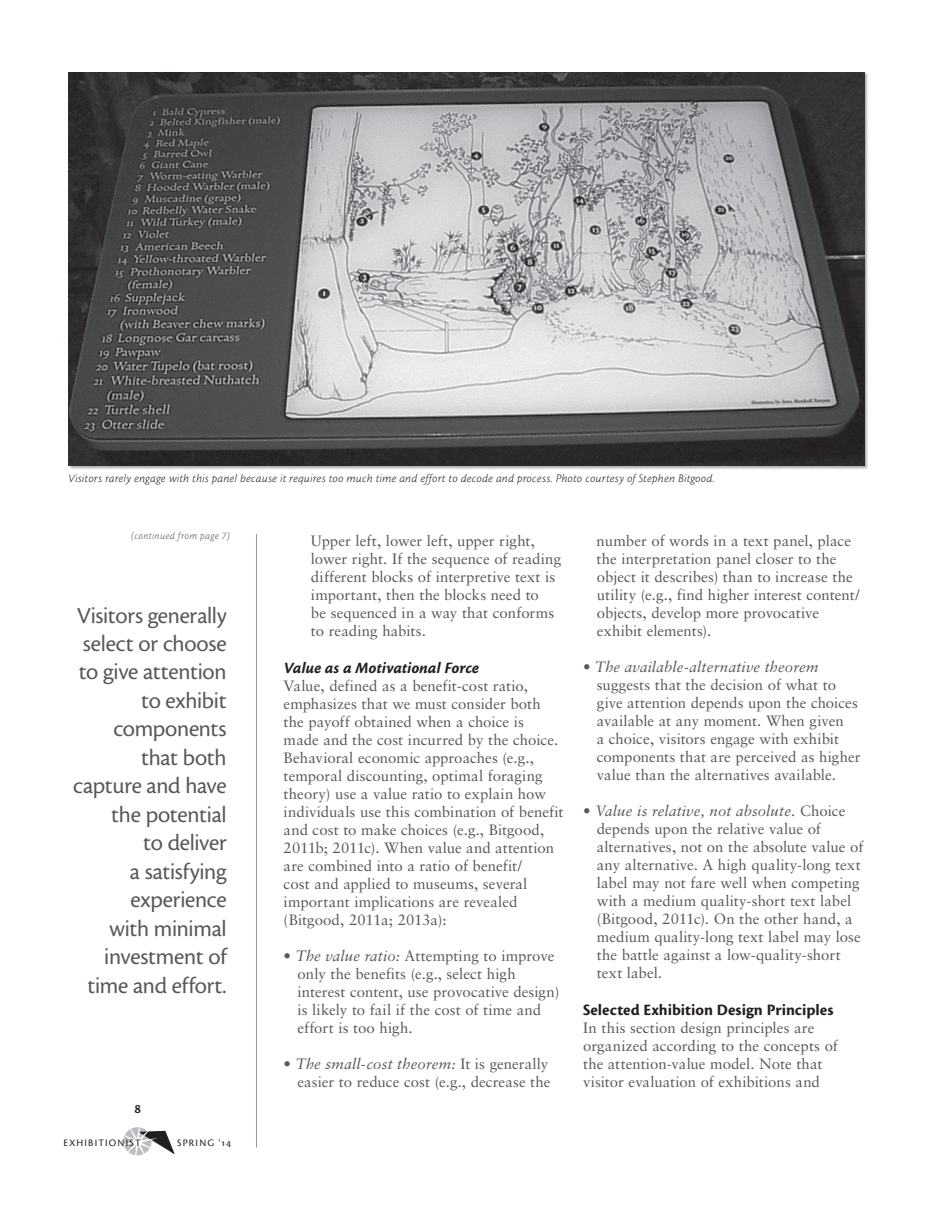
<style>
.page{position:relative;width:932px;height:1215px;background:#fff}
.page>*{position:absolute;margin:0;border:0;box-sizing:border-box;transform-origin:0 0}
.t1{font:24px/28.5px "Cronos MM 408 16";letter-spacing:-.01em;color:#57585a;text-align:right}
.t2{font:16.5px "Cronos MM 700 11";color:#231f20}
.t3{font:16.5px "Cronos MM It 700 11";color:#231f20}
.t4{font:15px/18px "Sabon";color:#57585a}
.t5{font:13.5px "Cronos MM 574 9";color:#231f20}
.t6{font:12px "Cronos MM It 250 8";letter-spacing:.02em;color:#231f20}
.t7{font:10.5px "Cronos MM It 250 7";letter-spacing:.04em;color:#57585a;scale:.95 1}
.t8{font:10.35px "Cronos MM SC 408 9";letter-spacing:.12em;color:#231f20}
.s1{font-style:italic}
</style>
<div class="page">
<svg style="left:123px;top:1127px;width:52px;height:29px"></svg>
<hr style="left:256px;top:534px;width:1px;height:614px;background:#939598">
<img style="left:69px;top:72px;width:795px;height:394px">
<p class="t6" style="left:68px;top:472px;width:648px">Visitors rarely engage with this panel because it requires too much time and effort to decode and process. Photo courtesy of Stephen Bitgood.</p>
<p class="t7" style="left:131px;top:530px;width:105px">(continued from page 7)</p>
<p class="t4" style="left:311px;top:531px;width:252px">Upper left, lower left, upper right, lower right. If the sequence of reading different blocks of interpretive text is important, then the blocks need to<br>be sequenced in a way that conforms to reading habits.</p>
<p class="t3" style="left:284px;top:659px;width:197px">Value as a Motivational Force</p>
<p class="t4" style="left:284px;top:677px;width:281px">Value, defined as a benefit-cost ratio, emphasizes that we must consider both the payoff obtained when a choice is<br>made and the cost incurred by the choice.<br>Behavioral economic approaches (e.g., temporal discounting, optimal foraging theory) use a value ratio to explain how individuals use this combination of benefit and cost to make choices (e.g., Bitgood, 2011b; 2011c). When value and attention are combined into a ratio of benefit/<br>cost and applied to museums, several important implications are revealed (Bitgood, 2011a; 2013a):</p>
<p class="t4" style="left:297px;top:947px;width:263px;text-indent:-14px">• <span class="s1">The value ratio:</span> Attempting to improve only the benefits (e.g., select high interest content, use provocative design) is likely to fail if the cost of time and effort is too high.</p>
<p class="t4" style="left:284px;top:1055px;width:268px;text-align:right">• <span class="s1">The small-cost theorem:</span> It is generally easier to reduce cost (e.g., decrease the</p>
<h1 class="t1" style="left:73px;top:601px;width:155px">Visitors generally select or choose to give attention to exhibit components that both capture and have the potential<br>to deliver<br>a satisfying experience<br>with minimal investment of time and effort.</h1>
<p class="t5" style="left:135px;top:1102px;width:8px">8</p>
<p class="t8" style="left:63px;top:1137px;width:79px">EXHIBITIONIST</p>
<p class="t8" style="left:177px;top:1137px;width:55px">SPRING '14</p>
<p class="t4" style="left:596px;top:531px;width:264px">number of words in a text panel, place the interpretation panel closer to the object it describes) than to increase the utility (e.g., find higher interest content/ objects, develop more provocative exhibit elements).</p>
<p class="t4" style="left:597px;top:657px;width:265px;text-indent:-14px">• <span class="s1">The available-alternative theorem </span>suggests that the decision of what to give attention depends upon the choices available at any moment. When given<br>a choice, visitors engage with exhibit components that are perceived as higher value than the alternatives available.</p>
<p class="t4" style="left:597px;top:801px;width:268px;text-indent:-14px">• <span class="s1">Value is relative, not absolute.</span> Choice depends upon the relative value of alternatives, not on the absolute value of any alternative. A high quality-long text label may not fare well when competing with a medium quality-short text label (Bitgood, 2011c). On the other hand, a medium quality-long text label may lose the battle against a low-quality-short text label.</p>
<p class="t2" style="left:583px;top:1001px;width:252px">Selected Exhibition Design Principles</p>
<p class="t4" style="left:583px;top:1019px;width:256px">In this section design principles are organized according to the concepts of the attention-value model. Note that visitor evaluation of exhibitions and</p>
</div>
